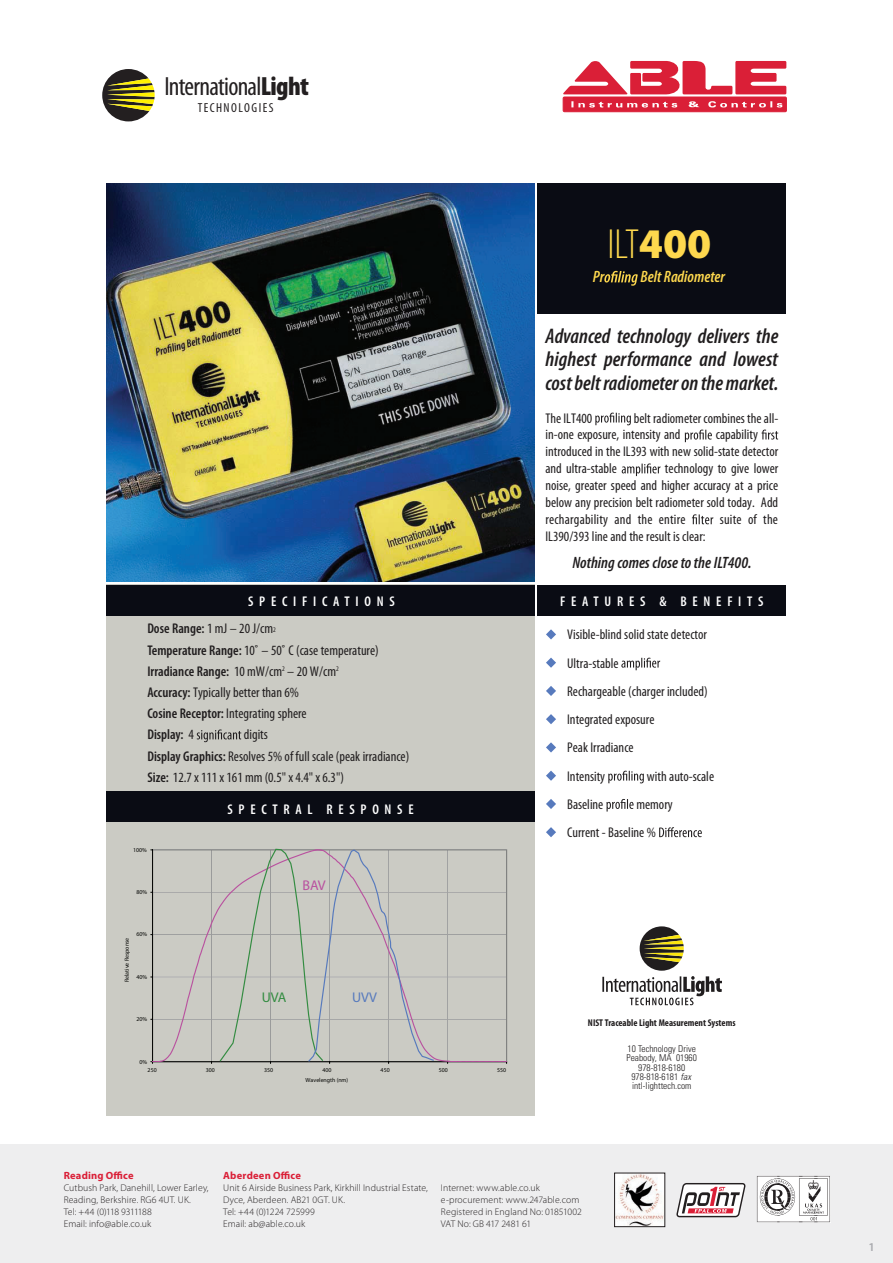
<style>
.page{position:relative;width:893px;height:1263px;background:#fff}
.page>*{position:absolute;margin:0;border:0;box-sizing:border-box;transform-origin:0 0}
.t1{font:300 condensed 42.45px "Myriad Pro";color:#fed84e}
.t2{font:condensed 26.4px "Myriad Pro";letter-spacing:-.03em;color:#231f20}
.t3{font:italic 600 condensed 21.15px/23.5px "Myriad Pro";color:#201d1e;text-align:justify}
.t4{font:italic 600 condensed 16.5px "Myriad Pro";color:#201d1e}
.t5{font:italic 600 condensed 16.5px "Myriad Pro";color:#fed84e}
.t6{font:condensed 14.1px/17px "Myriad Pro";color:#201d1e}
.t7{font:600 condensed 14.1px "Myriad Pro";letter-spacing:.41em;color:#fff}
.t8{font:14.1px "Myriad";color:#b9519f}
.t9{font:14.1px "Myriad";color:#338c41}
.t10{font:14.1px "Myriad";color:#577abd}
.t11{font:condensed 13.05px "Myriad Pro";letter-spacing:.11em;color:#231f20}
.t12{font:600 12px "Myriad Pro";color:#a8a9ad}
.t13{font:700 10.5px "Myriad Pro";letter-spacing:.02em;color:#da1f37}
.t14{font:700 condensed 9.9px "Myriad Pro";color:#201d1e}
.t15{font:300 9.75px/12px "Myriad Pro";letter-spacing:.01em;color:#231f20}
.t16{font:300 condensed 9.45px/9.4px "Univers";color:#201d1e;text-align:center}
.t17{font:5.85px "Arial";color:#040503}
.t18{font:700 5.85px "Arial";color:#040503}
.s1{font-weight:900}
.s2{font-weight:900;font-stretch:normal}
.s3{font-weight:600}
.s4{font-size:7.05px}
.s5{font-style:italic}
</style>
<div class="page">
<div style="left:0;top:1144px;width:893px;height:119px;background:#eeeeef"></div>
<svg style="left:757px;top:1176px;width:73px;height:46px;background:#d3d2d3"></svg>
<svg style="left:676px;top:1183px;width:69px;height:35px;background:#c1abae"></svg>
<img style="left:616px;top:1175px;width:47px;height:50px">
<div style="left:614px;top:1173px;width:51px;height:54px;border:1px solid #231f20"></div>
<div style="left:563px;top:97px;width:223px;height:15px;background:#da1f37"></div>
<div style="left:563px;top:97px;width:224px;height:15px;border:1px solid #da1f37"></div>
<svg style="left:571px;top:101px;width:211px;height:7px"></svg>
<svg style="left:563px;top:61px;width:223px;height:33px"></svg>
<svg style="left:102px;top:69px;width:53px;height:52px"></svg>
<div style="left:106px;top:585px;width:428px;height:531px;background:#cbcbc4"></div>
<div style="left:106px;top:791px;width:428px;height:31px;background:#0a0c14"></div>
<div style="left:537px;top:585px;width:249px;height:30px;background:#0a0c14"></div>
<div style="left:537px;top:184px;width:249px;height:130px;background:#0a0c14"></div>
<svg style="left:604px;top:271px;width:34px;height:15px"></svg>
<svg style="left:595px;top:413px;width:36px;height:12px"></svg>
<svg style="left:685px;top:430px;width:27px;height:12px"></svg>
<svg style="left:761px;top:430px;width:17px;height:9px"></svg>
<svg style="left:622px;top:463px;width:38px;height:13px"></svg>
<svg style="left:692px;top:514px;width:21px;height:10px"></svg>
<svg style="left:546px;top:629px;width:10px;height:10px"></svg>
<svg style="left:546px;top:658px;width:10px;height:10px"></svg>
<svg style="left:621px;top:658px;width:39px;height:12px"></svg>
<svg style="left:546px;top:686px;width:10px;height:10px"></svg>
<svg style="left:546px;top:714px;width:10px;height:10px"></svg>
<svg style="left:546px;top:742px;width:10px;height:10px"></svg>
<svg style="left:546px;top:771px;width:10px;height:10px"></svg>
<svg style="left:608px;top:771px;width:36px;height:12px"></svg>
<svg style="left:546px;top:799px;width:10px;height:10px"></svg>
<svg style="left:606px;top:799px;width:28px;height:12px"></svg>
<svg style="left:546px;top:827px;width:10px;height:10px"></svg>
<svg style="left:659px;top:827px;width:43px;height:10px"></svg>
<svg style="left:197px;top:729px;width:44px;height:13px"></svg>
<div style="left:106px;top:585px;width:428px;height:30px;background:#0a0c14"></div>
<svg style="left:602px;top:926px;width:120px;height:79px"></svg>
<img style="left:106px;top:184px;width:428px;height:397px">
<svg style="left:151px;top:848px;width:357px;height:215px"></svg>
<h2 class="t2" style="left:164px;top:72px;width:146px">International<span class="s1">Light</span></h2>
<p class="t11" style="left:198px;top:100px;width:77px">TECHNOLOGIES</p>
<h1 class="t1" style="left:607px;top:219px;width:106px">ILT<span class="s2">400</span></h1>
<p class="t5" style="left:593px;top:267px;width:13px">Pr</p>
<p class="t5" style="left:640px;top:267px;width:86px">Belt Radiometer</p>
<h3 class="t3" style="left:545px;top:323px;width:235px">Advanced technology delivers the highest performance and lowest cost beltradiometer onthe market.</h3>
<p class="t6" style="left:545px;top:409px;width:48px">The ILT400</p>
<p class="t6" style="left:545px;top:409px;width:234px;text-indent:88px">belt radiometer combines the all&shy;in-one exposure, intensity and</p>
<p class="t6" style="left:545px;top:426px;width:234px;text-indent:170px">capability introduced in the IL393 with new solid-state detector and ultra-stable</p>
<p class="t6" style="left:545px;top:460px;width:234px;text-align:justify;text-indent:120px">technology to give lower noise, greater speed and higher accuracy at a price below any precision belt radiometer sold today. Add rechargability and the entire</p>
<p class="t6" style="left:720px;top:511px;width:60px">suite of the</p>
<p class="t6" style="left:545px;top:528px;width:162px">IL390/393 line and the result is clear:</p>
<p class="t4" style="left:572px;top:553px;width:181px">Nothing comes close to the ILT400.</p>
<p class="t7" style="left:248px;top:592px;width:148px">SPECIFICATIONS</p>
<p class="t7" style="left:560px;top:592px;width:205px">FEATURES &amp; BENEFITS</p>
<p class="t6" style="left:147px;top:618px;width:233px;line-height:21.1px"><span class="s3">Dose Range:</span> 1 mJ – 20 J/cm<span class="s4">2<br></span><span class="s3">Temperature Range:</span> 10˚ – 50˚ C (case temperature)<br><span class="s3">Irradiance Range:</span> 10 mW/cm<sup>2</sup> – 20 W/cm<sup>2<br></sup><span class="s3">Accuracy:</span> Typically better than 6%<br><span class="s3">Cosine Receptor:</span> Integrating sphere<br><span class="s3">Display:</span> 4</p>
<p class="t6" style="left:147px;top:724px;width:263px;line-height:21.1px;text-indent:97px">digits<br><span class="s3">Display Graphics:</span> Resolves 5% of full scale (peak irradiance)</p>
<p class="t6" style="left:147px;top:768px;width:198px"><span class="s3">Size:</span> 12.7 x 111 x 161 mm (0.5" x 4.4" x 6.3")</p>
<p class="t17" style="left:133px;top:846px;width:15px">100%</p>
<p class="t17" style="left:136px;top:888px;width:12px">80%</p>
<p class="t17" style="left:136px;top:931px;width:12px">60%</p>
<p class="t18" style="left:123px;top:982px;width:46px;rotate:-90deg">Relative Response</p>
<p class="t17" style="left:136px;top:973px;width:12px">40%</p>
<p class="t17" style="left:136px;top:1015px;width:12px">20%</p>
<p class="t17" style="left:140px;top:1058px;width:9px">0%</p>
<p class="t7" style="left:227px;top:800px;width:188px">SPECTRAL RESPONSE</p>
<p class="t8" style="left:303px;top:878px;width:25px">BAV</p>
<p class="t9" style="left:262px;top:990px;width:26px">UVA</p>
<p class="t10" style="left:352px;top:991px;width:26px">UVV</p>
<p class="t17" style="left:148px;top:1066px;width:11px">250</p>
<p class="t17" style="left:206px;top:1066px;width:11px">300</p>
<p class="t17" style="left:264px;top:1066px;width:11px">350</p>
<p class="t17" style="left:322px;top:1066px;width:11px">400</p>
<p class="t17" style="left:381px;top:1066px;width:11px">450</p>
<p class="t17" style="left:439px;top:1066px;width:11px">500</p>
<p class="t17" style="left:497px;top:1066px;width:11px">550</p>
<p class="t18" style="left:306px;top:1077px;width:44px">Wavelength (nm)</p>
<p class="t6" style="left:567px;top:620px;width:142px;line-height:28.2px">Visible-blind solid state detector<br>Ultra-stable<br>Rechargeable (charger included)<br>Integrated exposure<br>Peak Irradiance<br>Intensity</p>
<p class="t6" style="left:647px;top:767px;width:69px">with auto-scale</p>
<p class="t6" style="left:567px;top:795px;width:38px">Baseline</p>
<p class="t6" style="left:567px;top:790px;width:107px;line-height:28.2px;text-indent:69px">memory<br>Current - Baseline %</p>
<p class="t14" style="left:588px;top:1016px;width:149px">NIST Traceable Light Measurement Systems</p>
<p class="t16" style="left:626px;top:1044px;width:72px">10 Technology Drive<br>Peabody, MA 01960<br>978-818-6180<br>978-818-6181 <span class="s5">fax </span>intl-lighttech.com</p>
<p class="t13" style="left:64px;top:1169px;width:71px">Reading Office</p>
<p class="t15" style="left:64px;top:1181px;width:146px">Cutbush Park, Danehill, Lower Earley,<br>Reading, Berkshire. RG6 4UT. UK.<br>Tel: +44 (0)118 9311188<br>Email: info@able.co.uk</p>
<p class="t13" style="left:223px;top:1169px;width:79px">Aberdeen Office</p>
<p class="t15" style="left:223px;top:1181px;width:206px">Unit 6 Airside Business Park, Kirkhill Industrial Estate, Dyce, Aberdeen. AB21 0GT. UK.<br>Tel: +44 (0)1224 725999<br>Email: ab@able.co.uk</p>
<p class="t15" style="left:441px;top:1182px;width:142px">Internet: www.able.co.uk e-procurement: www.247able.com<br>Registered in England No: 01851002<br>VAT No: GB 417 2481 61</p>
<p class="t12" style="left:868px;top:1240px;width:8px">1</p>
</div>
